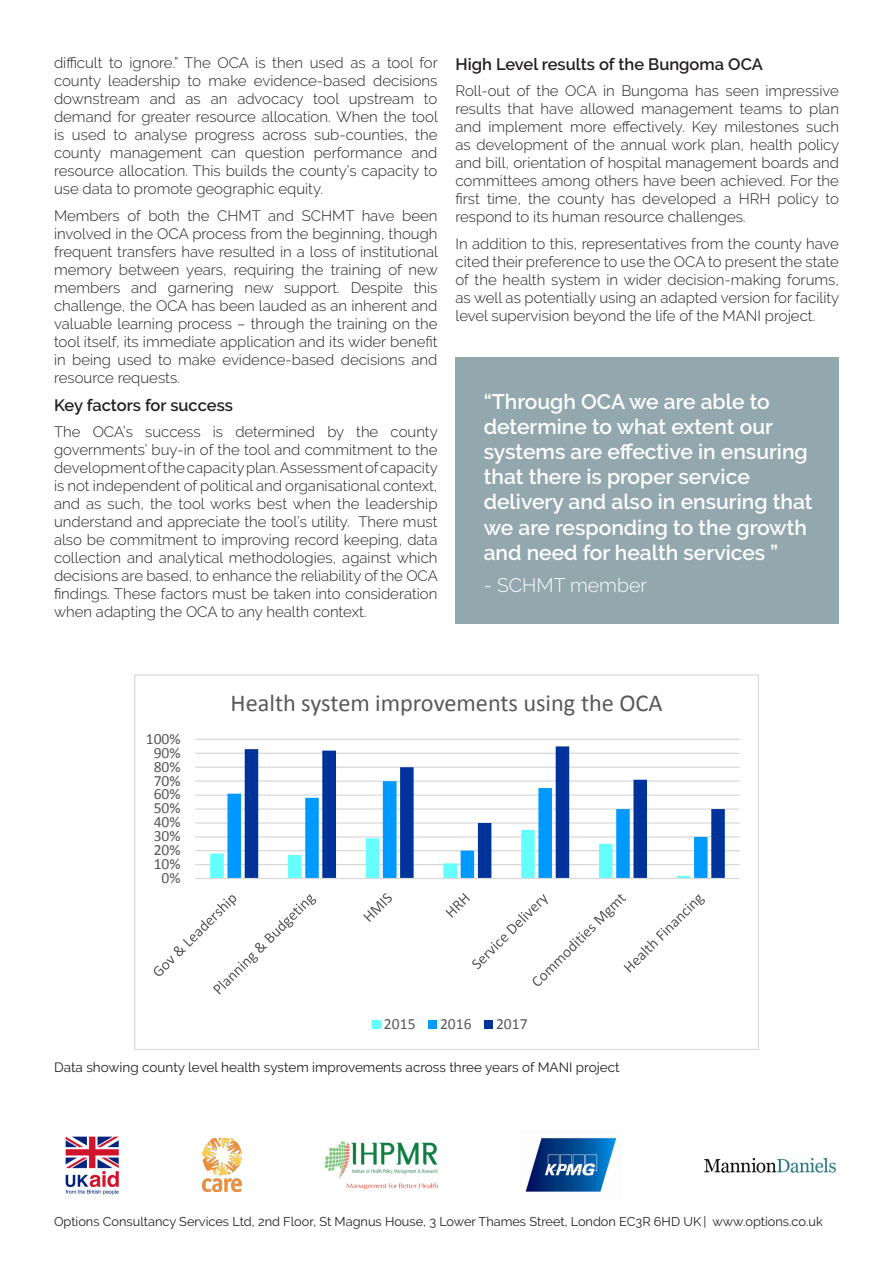
<style>
.page{position:relative;width:893px;height:1263px;background:#fff}
.page>*{position:absolute;margin:0;border:0;box-sizing:border-box;transform-origin:0 0}
.t1{font:24.3px "Calibri";letter-spacing:-.005em;color:#595959}
.t2{font:600 21px/25.2px "Raleway";color:#fff}
.t3{font:300 19.5px "Raleway";color:#fff}
.sub_heading{font:600 16.5px "Raleway";color:#231f20}
.t4{font:15.6px "Calibri";color:#595959}
.t5{font:300 15px/18px "Raleway";color:#231f20;text-align:justify}
.t6{font:13.5px "Raleway";color:#231f20}
.t7{font:12.75px "Raleway";color:#231f20}
</style>
<div class="page">
<img style="left:202px;top:1138px;width:40px;height:53px">
<img style="left:324px;top:1141px;width:115px;height:48px">
<img style="left:523px;top:1136px;width:94px;height:57px">
<img style="left:704px;top:1157px;width:133px;height:16px">
<img style="left:65px;top:1136px;width:54px;height:59px">
<div style="left:455px;top:357px;width:384px;height:266px;background:#92a7ae"></div>
<hr style="left:195px;top:864px;width:545px;height:1px;background:#d9d9d9">
<hr style="left:195px;top:850px;width:545px;height:1px;background:#d9d9d9">
<hr style="left:195px;top:836px;width:545px;height:1px;background:#d9d9d9">
<hr style="left:195px;top:822px;width:545px;height:2px;background:#d9d9d9">
<hr style="left:195px;top:808px;width:545px;height:2px;background:#d9d9d9">
<hr style="left:195px;top:794px;width:545px;height:2px;background:#d9d9d9">
<hr style="left:195px;top:780px;width:545px;height:2px;background:#d9d9d9">
<hr style="left:195px;top:767px;width:545px;height:1px;background:#d9d9d9">
<hr style="left:195px;top:753px;width:545px;height:1px;background:#d9d9d9">
<hr style="left:195px;top:739px;width:545px;height:1px;background:#d9d9d9">
<svg style="left:210px;top:836px;width:17px;height:42px"></svg>
<svg style="left:227px;top:781px;width:18px;height:97px;fill:#09f"></svg>
<svg style="left:245px;top:746px;width:480px;height:132px"></svg>
<hr style="left:195px;top:878px;width:545px;height:1px;background:#d9d9d9">
<svg style="left:154px;top:894px;width:162px;height:100px"></svg>
<svg style="left:363px;top:893px;width:29px;height:29px"></svg>
<svg style="left:445px;top:893px;width:260px;height:93px"></svg>
<div style="left:372px;top:1020px;width:8px;height:9px;background:#6ff"></div>
<div style="left:428px;top:1020px;width:8px;height:9px;background:#09f"></div>
<div style="left:484px;top:1020px;width:8px;height:9px;background:#039"></div>
<p class="t5" style="left:54px;top:54px;width:385px">difficult to ignore.” The OCA is then used as a tool for county leadership to make evidence-based decisions downstream and as an advocacy tool upstream to demand for greater resource allocation. When the tool is used to analyse progress across sub-counties, the county management can question performance and resource allocation. This builds the county’s capacity to use data to promote geographic equity.</p>
<p class="t5" style="left:54px;top:206px;width:385px">Members of both the CHMT and SCHMT have been involved in the OCA process from the beginning, though frequent transfers have resulted in a loss of institutional memory between years, requiring the training of new members and garnering new support. Despite this challenge, the OCA has been lauded as an inherent and valuable learning process – through the training on the tool itself, its immediate application and its wider benefit in being used to make evidence-based decisions and resource requests.</p>
<p class="sub_heading" style="left:54px;top:396px;width:181px">Key factors for success</p>
<p class="t5" style="left:54px;top:423px;width:385px">The OCA’s success is determined by the county governments’ buy-in of the tool and commitment to the development of the capacity plan. Assessment of capacity is not independent of political and organisational context, and as such, the tool works best when the leadership understand and appreciate the tool’s utility. There must also be commitment to improving record keeping, data collection and analytical methodologies, against which decisions are based, to enhance the reliability of the OCA findings. These factors must be taken into consideration when adapting the OCA to any health context.</p>
<p class="sub_heading" style="left:455px;top:54px;width:309px">High Level results of the Bungoma OCA</p>
<p class="t5" style="left:455px;top:82px;width:385px">Roll-out of the OCA in Bungoma has seen impressive results that have allowed management teams to plan and implement more effectively. Key milestones such as development of the annual work plan, health policy and bill, orientation of hospital management boards and committees among others have been achieved. For the first time, the county has developed a HRH policy to respond to its human resource challenges.</p>
<p class="t5" style="left:455px;top:234px;width:385px">In addition to this, representatives from the county have cited their preference to use the OCA to present the state of the health system in wider decision-making forums, as well as potentially using an adapted version for facility level supervision beyond the life of the MANI project.</p>
<p class="t2" style="left:484px;top:389px;width:330px">“Through OCA we are able to determine to what extent our systems are effective in ensuring that there is proper service delivery and also in ensuring that we are responding to the growth and need for health services ”</p>
<p class="t3" style="left:484px;top:573px;width:165px">- SCHMT member</p>
<p class="t4" style="left:146px;top:729px;width:36px">100%</p>
<p class="t4" style="left:154px;top:743px;width:28px">90%</p>
<p class="t4" style="left:154px;top:756px;width:28px">80%</p>
<p class="t4" style="left:154px;top:770px;width:28px">70%</p>
<p class="t4" style="left:154px;top:784px;width:28px">60%</p>
<p class="t4" style="left:154px;top:798px;width:28px">50%</p>
<p class="t4" style="left:154px;top:812px;width:28px">40%</p>
<p class="t4" style="left:154px;top:826px;width:28px">30%</p>
<p class="t4" style="left:154px;top:840px;width:28px">20%</p>
<p class="t4" style="left:154px;top:854px;width:28px">10%</p>
<p class="t4" style="left:162px;top:868px;width:21px">0%</p>
<h1 class="t1" style="left:230px;top:688px;width:433px">Health system improvements using the OCA</h1>
<p class="t4" style="left:384px;top:1014px;width:33px">2015</p>
<p class="t4" style="left:440px;top:1014px;width:33px">2016</p>
<p class="t4" style="left:496px;top:1014px;width:33px">2017</p>
<p class="t6" style="left:54px;top:1059px;width:567px">Data showing county level health system improvements across three years of MANI project</p>
<p class="t7" style="left:54px;top:1214px;width:777px">Options Consultancy Services Ltd, 2nd Floor, St Magnus House, 3 Lower Thames Street, London EC3R 6HD UK |● www.options.co.uk ●</p>
</div>
